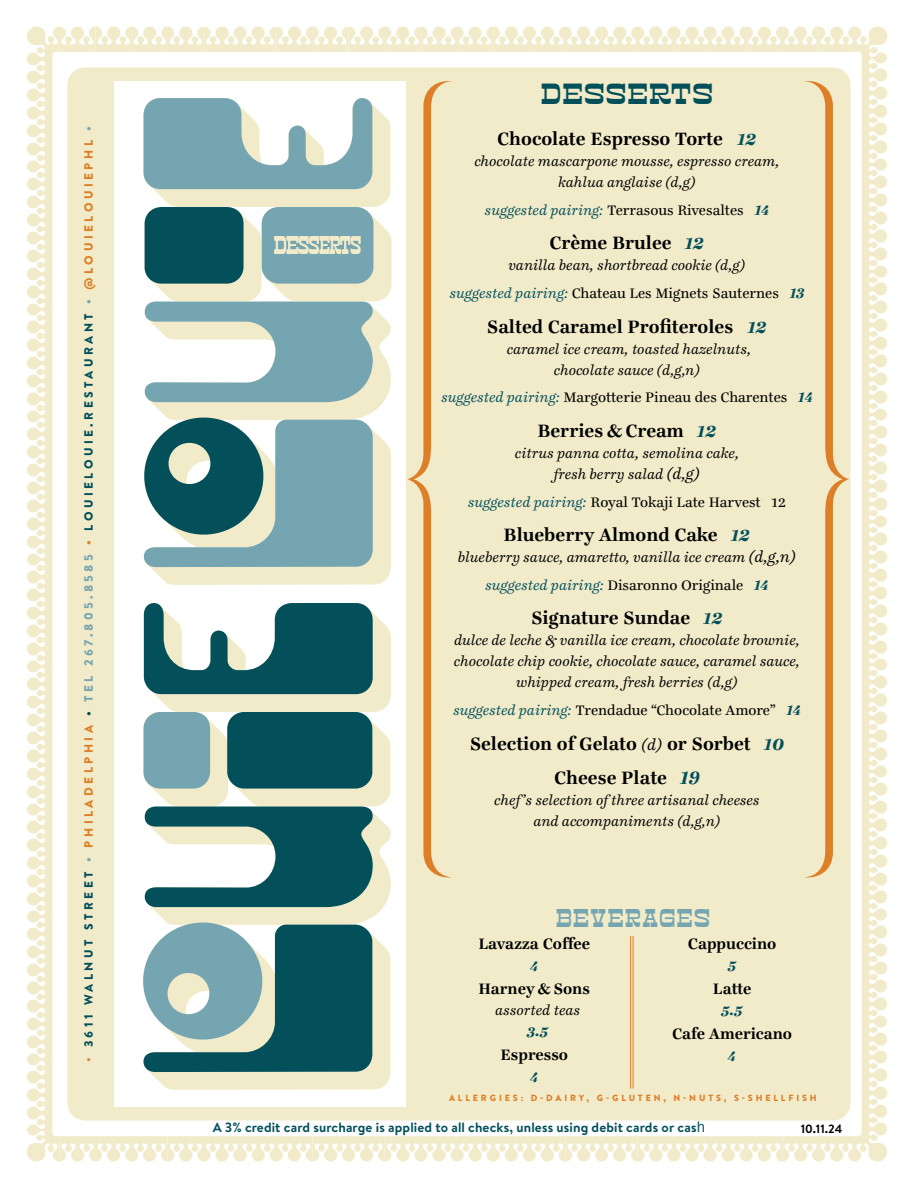
<style>
.page{position:relative;width:918px;height:1188px;background:#fff}
.page>*{position:absolute;margin:0;border:0;box-sizing:border-box;transform-origin:0 0}
.t1{font:36.15px/35.7px "Henriette Frames";color:#f1ebca}
.t2{font:25.5px "Cowhand Lite";color:#03505b}
.t3{font:22.5px "Cowhand Lite";letter-spacing:.1em;color:#75a5b1}
.t4{font:22.5px "Cowhand Lite";color:#f1ebca}
.t5{font:700 19.5px/34.5px "Ingeborg";color:#000;text-align:center}
.t6{font:700 16.5px "Ingeborg";color:#000}
.t7{font:italic 15px/21px "Ingeborg";color:#000;text-align:center}
.t8{font:15px "Ingeborg";color:#000}
.t9{font:italic 800 15px "Ingeborg";color:#03505b}
.t10{font:700 13.5px "Brandon Text";letter-spacing:.01em;color:#03505b}
.t11{font:900 12px "Brandon Text";letter-spacing:.29em;color:#03505b}
.t12{font:700 12px "Brandon Text";color:#000}
.t13{font:900 9px "Brandon Text";letter-spacing:.32em;color:#de7e26}
.s1{font-weight:800;font-style:italic;color:#03505b}
.s2{font-style:italic;color:#03505b}
.s3{color:#03505b}
.s4{font-style:normal}
.s5{font-weight:800;color:#03505b}
.s6{font-size:16.5px}
.s7{font-weight:400;font-style:italic;font-size:16.5px}
.s8{font-family:"Brandon Grotesque";font-weight:500;font-size:12.75px;color:#de7e26}
.s9{color:#75a5b1}
.s10{color:#de7e26}
.s11{font-family:"Franklin Gothic";font-weight:400;font-size:15.75px}
</style>
<div class="page">
<div style="left:68px;top:68px;width:783px;height:1052px;background:#f1ebca;border-radius:17px"></div>
<div style="left:114px;top:81px;width:292px;height:1026px;background:#fff"></div>
<svg style="left:143px;top:98px;width:249px;height:487px"></svg>
<div style="left:262px;top:207px;width:111px;height:77px;background:#75a5b1;border-radius:17px"></div>
<svg style="left:143px;top:603px;width:248px;height:487px"></svg>
<div style="left:144px;top:712px;width:66px;height:77px;background:#75a5b1;border-radius:17px"></div>
<hr style="left:633px;top:936px;width:1px;height:153px;background:#de7e26">
<hr style="left:630px;top:936px;width:1px;height:153px;background:#de7e26">
<svg style="left:805px;top:81px;width:44px;height:797px"></svg>
<svg style="left:407px;top:81px;width:45px;height:797px"></svg>
<h1 class="t1" style="left:23px;top:24px;width:869px">abbbbbbbbbbbbbbbbbbbbbbc d<br>d<br>d<br>d<br>d<br>d<br>d<br>d<br>d<br>d<br>d<br>d<br>d<br>d<br>d<br>d<br>d<br>d<br>d<br>d<br>d<br>d<br>d<br>d<br>d<br>d<br>d<br>d<br>d<br>d</h1>
<h1 class="t1" style="left:891px;top:1164px;width:869px;rotate:-180deg">abbbbbbbbbbbbbbbbbbbbbbc d<br>d<br>d<br>d<br>d<br>d<br>d<br>d<br>d<br>d<br>d<br>d<br>d<br>d<br>d<br>d<br>d<br>d<br>d<br>d<br>d<br>d<br>d<br>d<br>d<br>d<br>d<br>d<br>d<br>d</h1>
<h2 class="t2" style="left:542px;top:82px;width:172px">DESSERTS</h2>
<h3 class="t5" style="left:497px;top:122px;width:261px">Chocolate Espresso Torte <span class="s1">12</span></h3>
<p class="t7" style="left:474px;top:151px;width:307px">chocolate mascarpone mousse, espresso cream, kahlua anglaise (d,g)</p>
<p class="t8" style="left:485px;top:201px;width:286px"><span class="s2">suggested pairing:</span> Terrasous Rivesaltes <span class="s1">14</span></p>
<h3 class="t5" style="left:550px;top:226px;width:156px">Crème Brulee <span class="s1">12</span></h3>
<p class="t7" style="left:449px;top:252px;width:356px;line-height:27.8px">vanilla bean, shortbread cookie (d,g)<br><span class="s3">suggested pairing:</span> <span class="s4">Chateau Les Mignets Sauternes</span> <span class="s5">13</span></p>
<h3 class="t5" style="left:487px;top:309px;width:282px">Salted Caramel Profiteroles <span class="s1">12</span></h3>
<p class="t7" style="left:507px;top:339px;width:246px">caramel ice cream, toasted hazelnuts, chocolate sauce (d,g,n)</p>
<p class="t8" style="left:441px;top:388px;width:373px"><span class="s2">suggested pairing:</span> Margotterie Pineau des Charentes <span class="s1">14</span></p>
<h3 class="t5" style="left:537px;top:413px;width:181px">Berries &amp; Cream <span class="s1">12</span></h3>
<p class="t7" style="left:515px;top:443px;width:226px">citrus panna cotta, semolina cake, fresh berry salad <span class="s6">(d,g)</span></p>
<p class="t8" style="left:468px;top:493px;width:320px"><span class="s2">suggested pairing:</span> Royal Tokaji Late Harvest 12</p>
<h3 class="t5" style="left:504px;top:518px;width:248px">Blueberry Almond Cake <span class="s1">12</span></h3>
<p class="t7" style="left:458px;top:544px;width:340px;line-height:27.8px">blueberry sauce, amaretto, vanilla ice cream <span class="s6">(d,g,n) </span><span class="s3">suggested pairing:</span> <span class="s4">Disaronno Originale</span> <span class="s5">14</span></p>
<h3 class="t5" style="left:531px;top:601px;width:193px">Signature Sundae <span class="s1">12</span></h3>
<p class="t7" style="left:454px;top:630px;width:347px">dulce de leche &amp; vanilla ice cream, chocolate brownie, chocolate chip cookie, chocolate sauce, caramel sauce, whipped cream, fresh berries (d,g)</p>
<p class="t8" style="left:453px;top:701px;width:349px"><span class="s2">suggested pairing:</span> Trendadue “Chocolate Amore” <span class="s1">14</span></p>
<h3 class="t5" style="left:470px;top:726px;width:316px">Selection of Gelato <span class="s7">(d)</span> or Sorbet <span class="s1">10<br></span>Cheese Plate <span class="s1">19</span></h3>
<p class="t7" style="left:494px;top:790px;width:267px">chef ’s selection of three artisanal cheeses and accompaniments (d,g,n)</p>
<p class="t11" style="left:80px;top:1062px;width:937px;rotate:-90deg"><span class="s8">•</span> 3611 WALNUT STREET <span class="s9">•</span> <span class="s10">PHILADELPHIA</span> • <span class="s9">TEL 267.805.8585</span> <span class="s10">•</span> LOUIELOUIE.RESTAURANT <span class="s9">•</span> <span class="s10">@LOUIELOUIEPHL</span> <span class="s9">•</span></p>
<h3 class="t4" style="left:274px;top:235px;width:88px">DESSERTS</h3>
<h3 class="t3" style="left:556px;top:907px;width:155px">BEVERAGES</h3>
<p class="t6" style="left:478px;top:933px;width:113px">Lavazza Coffee</p>
<p class="t9" style="left:530px;top:956px;width:9px">4</p>
<p class="t6" style="left:479px;top:978px;width:113px">Harney &amp; Sons</p>
<p class="t7" style="left:495px;top:1000px;width:87px">assorted teas</p>
<p class="t9" style="left:527px;top:1022px;width:23px">3.5</p>
<p class="t6" style="left:500px;top:1044px;width:69px">Espresso</p>
<p class="t9" style="left:530px;top:1067px;width:9px">4</p>
<p class="t6" style="left:688px;top:933px;width:90px">Cappuccino</p>
<p class="t9" style="left:728px;top:956px;width:10px">5</p>
<p class="t6" style="left:713px;top:978px;width:40px">Latte</p>
<p class="t9" style="left:722px;top:1001px;width:23px">5.5</p>
<p class="t6" style="left:672px;top:1023px;width:122px">Cafe Americano</p>
<p class="t9" style="left:728px;top:1046px;width:9px">4</p>
<p class="t13" style="left:449px;top:1091px;width:369px">ALLERGIES: D-DAIRY, G-GLUTEN, N-NUTS, S-SHELLFISH</p>
<p class="t10" style="left:213px;top:1117px;width:494px">A 3% credit card surcharge is applied to all checks, unless using debit cards or cas<span class="s11">h</span></p>
<p class="t12" style="left:801px;top:1120px;width:43px">10.11.24</p>
</div>
